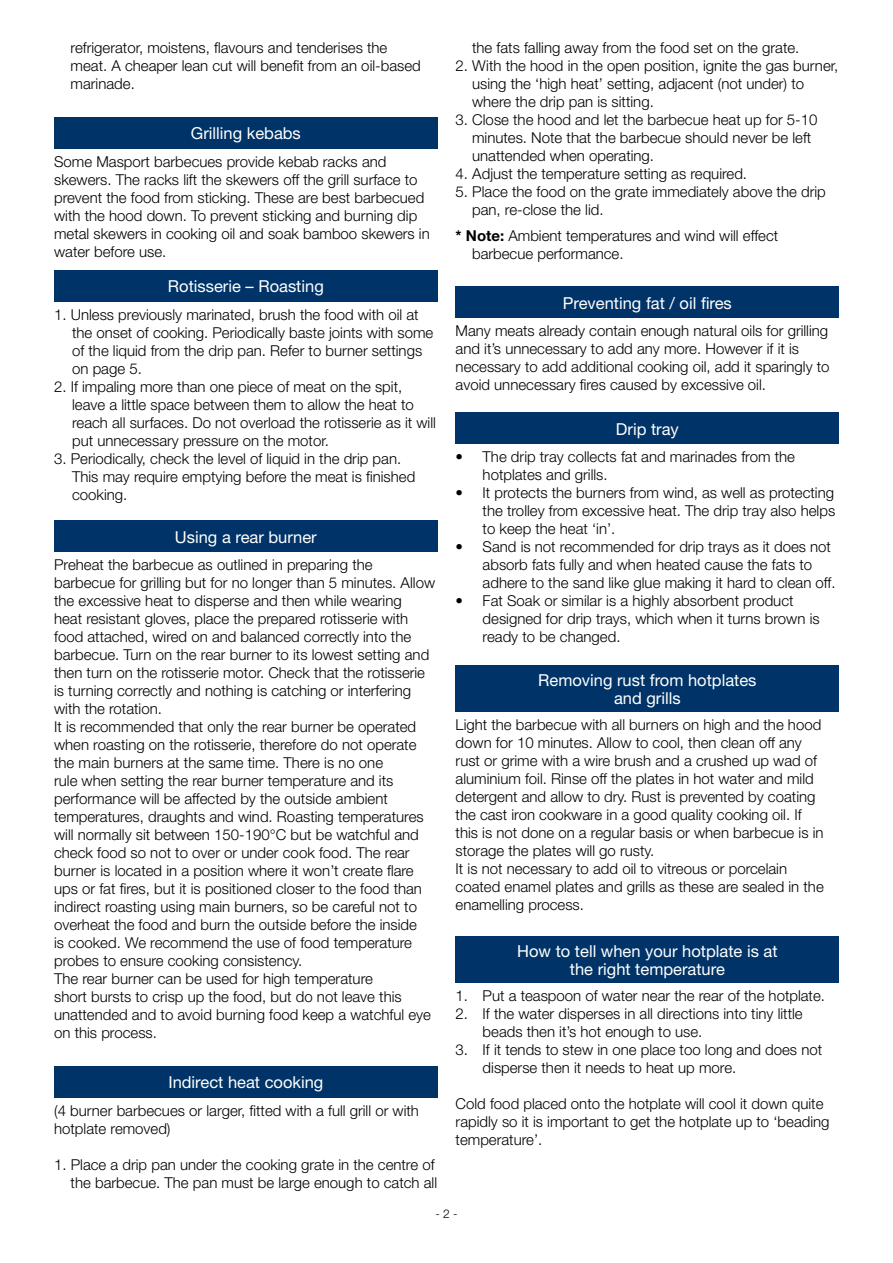
<style>
.page{position:relative;width:893px;height:1263px;background:#fff}
.page>*{position:absolute;margin:0;border:0;box-sizing:border-box;transform-origin:0 0}
.t1{font:16.5px/18px "Helvetica Neue";color:#fff;text-align:center}
.t2{font:300 15px/18px "Helvetica Neue";color:#000}
.t3{font:300 12px "Helvetica Neue";color:#000}
.s1{font-weight:700}
</style>
<div class="page">
<div style="left:54px;top:117px;width:384px;height:32px;background:#003468"></div>
<div style="left:54px;top:270px;width:384px;height:32px;background:#003468"></div>
<div style="left:54px;top:521px;width:384px;height:31px;background:#003468"></div>
<div style="left:54px;top:1066px;width:384px;height:32px;background:#003468"></div>
<div style="left:456px;top:287px;width:383px;height:31px;background:#003468"></div>
<div style="left:456px;top:413px;width:383px;height:31px;background:#003468"></div>
<div style="left:456px;top:665px;width:383px;height:47px;background:#003468"></div>
<div style="left:456px;top:936px;width:383px;height:47px;background:#003468"></div>
<p class="t2" style="left:71px;top:39px;width:352px">refrigerator, moistens, flavours and tenderises the meat. A cheaper lean cut will benefit from an oil-based marinade.</p>
<p class="t1" style="left:191px;top:124px;width:112px">Grilling kebabs</p>
<p class="t2" style="left:54px;top:152px;width:377px">Some Masport barbecues provide kebab racks and skewers. The racks lift the skewers off the grill surface to prevent the food from sticking. These are best barbecued with the hood down. To prevent sticking and burning dip metal skewers in cooking oil and soak bamboo skewers in water before use.</p>
<p class="t1" style="left:168px;top:277px;width:157px">Rotisserie – Roasting</p>
<p class="t2" style="left:72px;top:305px;width:363px;text-indent:-18px">1. Unless previously marinated, brush the food with oil at the onset of cooking. Periodically baste joints with some of the liquid from the drip pan. Refer to burner settings on page 5.</p>
<p class="t2" style="left:72px;top:377px;width:365px;text-indent:-18px">2. If impaling more than one piece of meat on the spit, leave a little space between them to allow the heat to reach all surfaces. Do not overload the rotisserie as it will put unnecessary pressure on the motor.</p>
<p class="t2" style="left:72px;top:449px;width:345px;text-indent:-18px">3. Periodically, check the level of liquid in the drip pan.<br>This may require emptying before the meat is finished cooking.</p>
<p class="t1" style="left:175px;top:528px;width:143px">Using a rear burner</p>
<p class="t2" style="left:54px;top:556px;width:382px">Preheat the barbecue as outlined in preparing the barbecue for grilling but for no longer than 5 minutes. Allow the excessive heat to disperse and then while wearing<br>heat resistant gloves, place the prepared rotisserie with food attached, wired on and balanced correctly into the barbecue. Turn on the rear burner to its lowest setting and then turn on the rotisserie motor. Check that the rotisserie is turning correctly and nothing is catching or interfering with the rotation.<br>It is recommended that only the rear burner be operated when roasting on the rotisserie, therefore do not operate the main burners at the same time. There is no one<br>rule when setting the rear burner temperature and its performance will be affected by the outside ambient temperatures, draughts and wind. Roasting temperatures will normally sit between 150-190°C but be watchful and check food so not to over or under cook food. The rear burner is located in a position where it won’t create flare ups or fat fires, but it is positioned closer to the food than indirect roasting using main burners, so be careful not to overheat the food and burn the outside before the inside<br>is cooked. We recommend the use of food temperature probes to ensure cooking consistency.<br>The rear burner can be used for high temperature<br>short bursts to crisp up the food, but do not leave this unattended and to avoid burning food keep a watchful eye on this process.</p>
<p class="t1" style="left:168px;top:1073px;width:156px">Indirect heat cooking</p>
<p class="t2" style="left:54px;top:1101px;width:366px">(4 burner barbecues or larger, fitted with a full grill or with hotplate removed)</p>
<p class="t2" style="left:54px;top:1155px;width:385px;text-align:right">1. Place a drip pan under the cooking grate in the centre of the barbecue. The pan must be large enough to catch all</p>
<p class="t2" style="left:472px;top:39px;width:329px">the fats falling away from the food set on the grate.</p>
<p class="t2" style="left:472px;top:57px;width:368px;text-indent:-16px">2. With the hood in the open position, ignite the gas burner, using the ‘high heat’ setting, adjacent (not under) to where the drip pan is sitting.</p>
<p class="t2" style="left:472px;top:111px;width:347px;text-indent:-16px">3. Close the hood and let the barbecue heat up for 5-10 minutes. Note that the barbecue should never be left unattended when operating.</p>
<p class="t2" style="left:456px;top:165px;width:293px">4. Adjust the temperature setting as required.</p>
<p class="t2" style="left:472px;top:183px;width:355px;text-indent:-16px">5. Place the food on the grate immediately above the drip pan, re-close the lid.</p>
<p class="t2" style="left:472px;top:226px;width:308px;text-indent:-16px"><span class="s1">* Note:</span> Ambient temperatures and wind will effect barbecue performance.</p>
<p class="t1" style="left:563px;top:294px;width:170px">Preventing fat / oil fires</p>
<p class="t2" style="left:456px;top:321px;width:375px">Many meats already contain enough natural oils for grilling and it’s unnecessary to add any more. However if it is necessary to add additional cooking oil, add it sparingly to avoid unnecessary fires caused by excessive oil.</p>
<p class="t1" style="left:616px;top:420px;width:64px">Drip tray</p>
<p class="t2" style="left:483px;top:447px;width:314px;text-indent:-27px">• The drip tray collects fat and marinades from the hotplates and grills.</p>
<p class="t2" style="left:483px;top:483px;width:354px;text-align:justify;text-indent:-27px">• It protects the burners from wind, as well as protecting the trolley from excessive heat. The drip tray also helps to keep the heat ‘in’.</p>
<p class="t2" style="left:483px;top:537px;width:354px;text-indent:-27px">• Sand is not recommended for drip trays as it does not absorb fats fully and when heated cause the fats to adhere to the sand like glue making it hard to clean off.</p>
<p class="t2" style="left:483px;top:591px;width:338px;text-indent:-27px">• Fat Soak or similar is a highly absorbent product designed for drip trays, which when it turns brown is ready to be changed.</p>
<p class="t1" style="left:538px;top:671px;width:220px">Removing rust from hotplates and grills</p>
<p class="t2" style="left:456px;top:716px;width:370px">Light the barbecue with all burners on high and the hood down for 10 minutes. Allow to cool, then clean off any rust or grime with a wire brush and a crushed up wad of aluminium foil. Rinse off the plates in hot water and mild detergent and allow to dry. Rust is prevented by coating the cast iron cookware in a good quality cooking oil. If this is not done on a regular basis or when barbecue is in storage the plates will go rusty.<br>It is not necessary to add oil to vitreous or porcelain coated enamel plates and grills as these are sealed in the enamelling process.</p>
<p class="t1" style="left:517px;top:942px;width:262px">How to tell when your hotplate is at the right temperature</p>
<p class="t2" style="left:456px;top:987px;width:371px">1. Put a teaspoon of water near the rear of the hotplate.</p>
<p class="t2" style="left:483px;top:1005px;width:322px;text-indent:-27px">2. If the water disperses in all directions into tiny little beads then it’s hot enough to use.</p>
<p class="t2" style="left:483px;top:1041px;width:341px;text-indent:-27px">3. If it tends to stew in one place too long and does not disperse then it needs to heat up more.</p>
<p class="t2" style="left:456px;top:1095px;width:375px">Cold food placed onto the hotplate will cool it down quite rapidly so it is important to get the hotplate up to ‘beading temperature’.</p>
<p class="t3" style="left:435px;top:1207px;width:24px">- 2 -</p>
</div>
